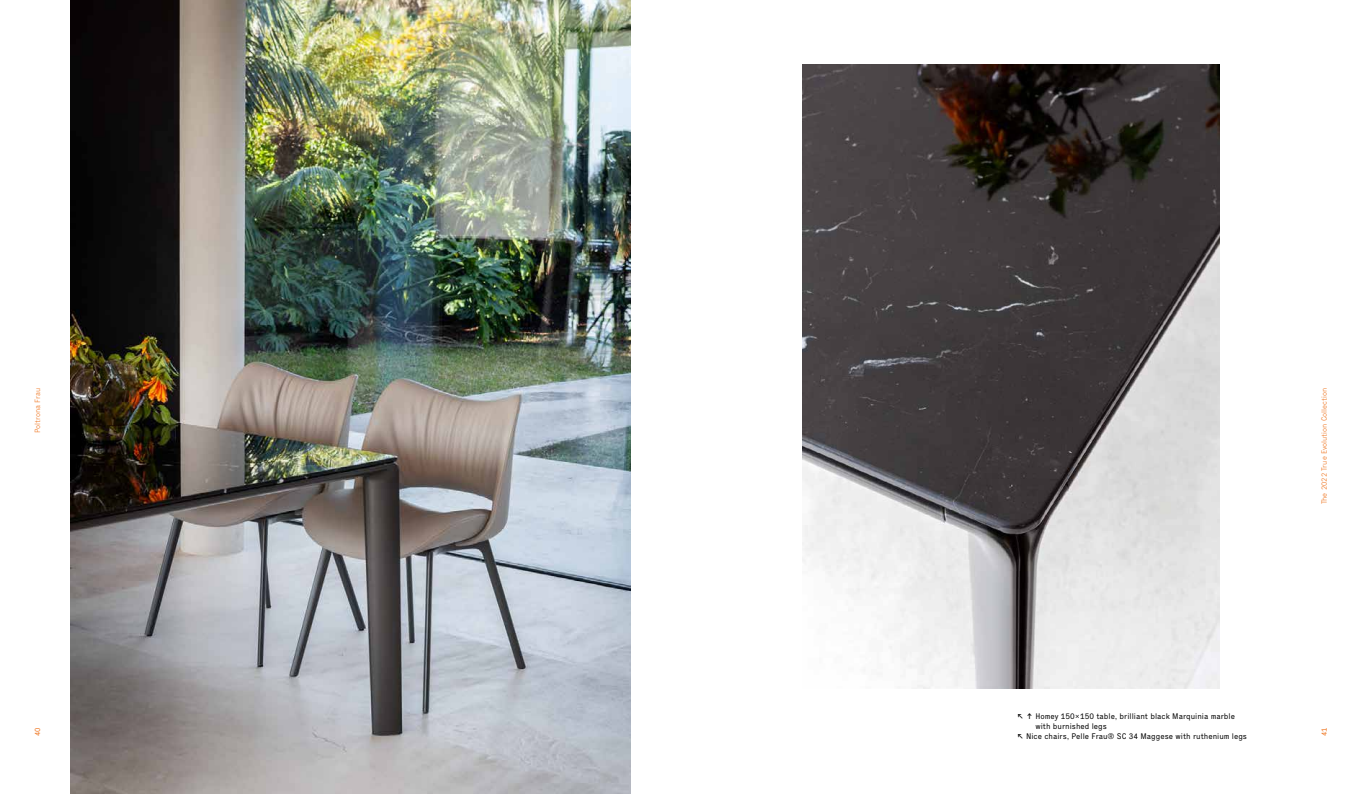
<style>
.page{position:relative;width:1361px;height:794px;background:#fff}
.page>*{position:absolute;margin:0;border:0;box-sizing:border-box;transform-origin:0 0}
.t1{font:8px "Executive";color:#000}
.t2{font:300 7.5px "Executive";color:#ef7723}
.t3{font:7.5px "Executive";color:#ef7723}
.s1{font-weight:500}
</style>
<div class="page">
<img style="left:802px;top:64px;width:417px;height:624px">
<img style="left:70px;top:0;width:560px;height:794px">
<p class="t2" style="left:33px;top:433px;width:47px;rotate:-90deg">Poltrona Frau</p>
<p class="t3" style="left:33px;top:736px;width:10px;rotate:-90deg">40</p>
<p class="t2" style="left:1319px;top:504px;width:118px;rotate:-90deg">The 2022 True Evolution Collection</p>
<p class="t1" style="left:1016px;top:711px;width:220px"><span class="s1">↖ ↑</span> Homey 150x150 table, brilliant black Marquinia marble</p>
<p class="t1" style="left:1035px;top:721px;width:73px">with burnished legs</p>
<p class="t1" style="left:1016px;top:731px;width:232px"><span class="s1">↖</span> Nice chairs, Pelle Frau® SC 34 Maggese with ruthenium legs</p>
<p class="t3" style="left:1319px;top:736px;width:10px;rotate:-90deg">41</p>
</div>
